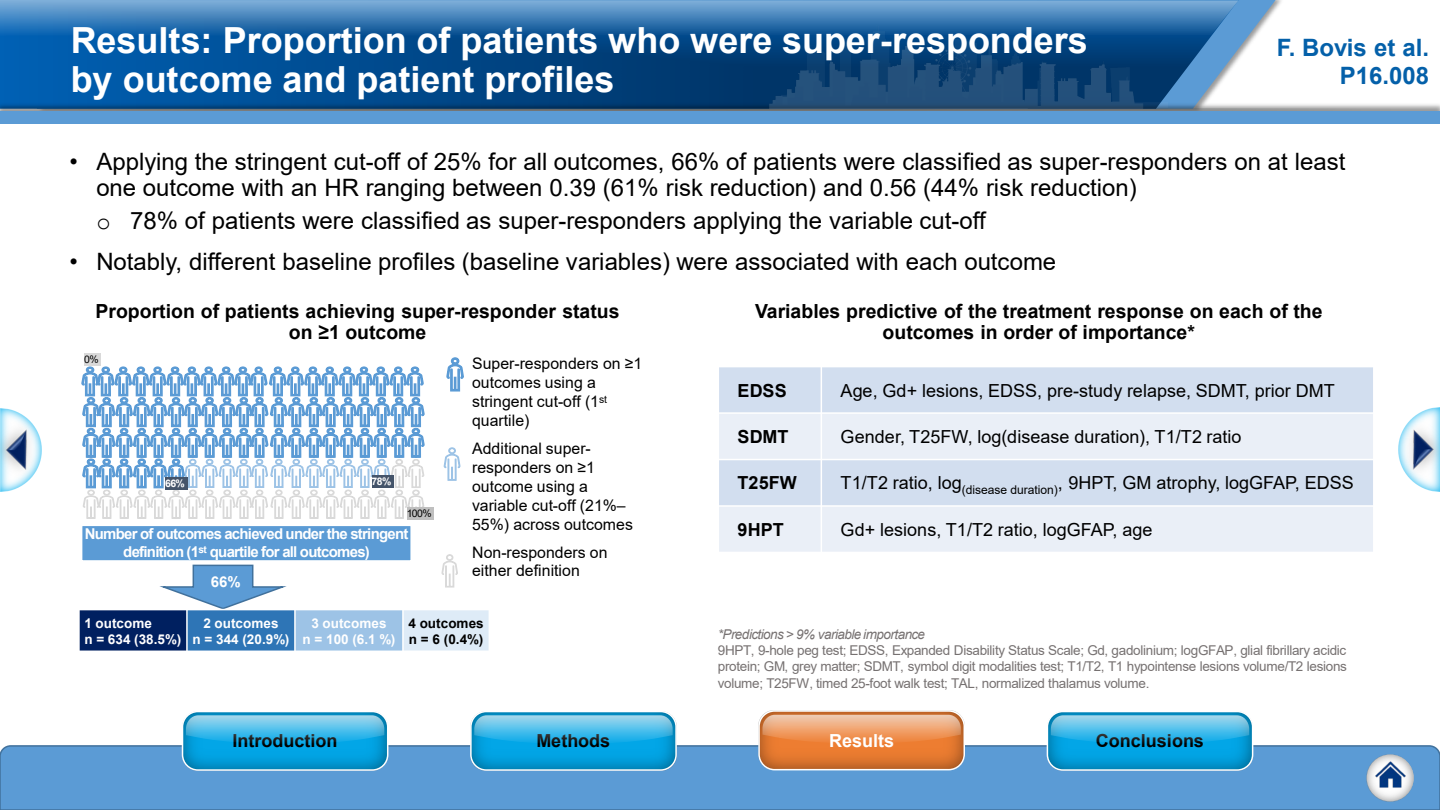
<style>
.page{position:relative;width:1440px;height:810px;background:#fff}
.page>*{position:absolute;margin:0;border:0;box-sizing:border-box;transform-origin:0 0}
.t1{font:700 36px/38.8px "Arial";color:#fff}
.t2{font:24px/26px "Arial";color:#000}
.t3{font:700 24px/28.8px "Arial";color:#0460a9;text-align:right}
.t4{font:700 19.5px/21px "Arial";color:#000;text-align:center}
.t5{font:18px "Arial";color:#000}
.t6{font:700 18px "Arial";color:#000}
.t7{font:700 18px "Arial";color:#fff}
.t8{font:15.9px/18.9px "Arial";color:#000}
.t9{font:700 15px/18px "Arial";letter-spacing:-.045em;color:#fff;text-align:center}
.t10{font:13.5px/16.2px "Arial";letter-spacing:-.025em;color:#767171;text-align:justify}
.t11{font:700 13.5px/16.2px "Arial";letter-spacing:.005em;color:#fff;text-align:center}
.t12{font:italic 13.5px "Arial";letter-spacing:-.04em;color:#767171}
.t13{font:700 13.5px/16.2px "Arial";color:#000}
.t14{font:700 10.5px "Arial";color:#fff}
.t15{font:10.5px "Arial";color:#000}
.s1{font-family:"Courier New"}
</style>
<div class="page">
<div style="left:0;top:745px;width:1440px;height:65px;background:#5b9bd5"></div>
<img style="left:1047px;top:714px;width:206px;height:56px">
<div style="left:1047px;top:711px;width:206px;height:60px;border:2px solid #fff;border-radius:15px"></div>
<svg style="left:1051px;top:715px;width:198px;height:29px;background:#4fbde8"></svg>
<img style="left:471px;top:714px;width:205px;height:56px">
<div style="left:470px;top:711px;width:207px;height:60px;border:2px solid #fff;border-radius:15px"></div>
<svg style="left:474px;top:715px;width:199px;height:29px;background:#4ebde8"></svg>
<img style="left:182px;top:714px;width:206px;height:56px">
<div style="left:182px;top:711px;width:206px;height:60px;border:2px solid #fff;border-radius:15px"></div>
<svg style="left:186px;top:715px;width:198px;height:29px;background:#4fbde8"></svg>
<img style="left:0;top:408px;width:19px;height:84px">
<img style="left:0;top:411px;width:42px;height:76px">
<img style="left:1421px;top:408px;width:19px;height:84px">
<img style="left:1398px;top:412px;width:42px;height:76px">
<img style="left:759px;top:713px;width:205px;height:57px">
<div style="left:758px;top:710px;width:207px;height:60px;border:2px solid #fff;border-radius:15px"></div>
<svg style="left:762px;top:715px;width:199px;height:29px;background:#eda16d"></svg>
<img style="left:1367px;top:754px;width:47px;height:48px">
<img style="left:1373px;top:758px;width:34px;height:33px">
<svg style="left:1239px;top:0;width:37px;height:58px"></svg>
<svg style="left:0;top:36px;width:1239px;height:65px;background:#085192"></svg>
<img style="left:0;top:101px;width:1440px;height:11px">
<div style="left:0;top:112px;width:1440px;height:12px;background:#5b9bd5"></div>
<img style="left:770px;top:36px;width:398px;height:73px">
<svg style="left:0;top:0;width:1239px;height:36px;background:#4180b8"></svg>
<svg style="left:159px;top:564px;width:128px;height:45px"></svg>
<div style="left:79px;top:610px;width:108px;height:43px;background:#002060"></div>
<div style="left:187px;top:610px;width:108px;height:43px;background:#2e75b6"></div>
<div style="left:295px;top:610px;width:108px;height:43px;background:#9dc3e6"></div>
<div style="left:403px;top:610px;width:86px;height:43px;background:#deebf7"></div>
<hr style="left:186px;top:609px;width:2px;height:46px;background:#fff">
<hr style="left:294px;top:609px;width:2px;height:46px;background:#fff">
<hr style="left:402px;top:609px;width:2px;height:46px;background:#fff">
<hr style="left:78px;top:609px;width:2px;height:46px;background:#fff">
<hr style="left:78px;top:651px;width:412px;height:4px;background:#fff">
<div style="left:80px;top:524px;width:333px;height:38px;background:#5b9bd5;border:2px solid #fff"></div>
<svg style="left:446px;top:357px;width:18px;height:35px"></svg>
<svg style="left:443px;top:447px;width:18px;height:34px"></svg>
<svg style="left:442px;top:555px;width:16px;height:32px"></svg>
<svg style="left:81px;top:366px;width:344px;height:152px"></svg>
<div style="left:165px;top:477px;width:23px;height:13px;background:#44546a"></div>
<div style="left:372px;top:475px;width:21px;height:13px;background:#44546a"></div>
<div style="left:407px;top:507px;width:27px;height:13px;background:#bfbfbf"></div>
<div style="left:84px;top:353px;width:16px;height:13px;background:#d9d9d9"></div>
<div style="left:718px;top:367px;width:103px;height:46px;background:#d2deef"></div>
<div style="left:821px;top:367px;width:553px;height:46px;background:#d2deef"></div>
<div style="left:718px;top:413px;width:103px;height:47px;background:#eaeff7"></div>
<div style="left:821px;top:413px;width:553px;height:47px;background:#eaeff7"></div>
<div style="left:718px;top:460px;width:103px;height:46px;background:#d2deef"></div>
<div style="left:821px;top:460px;width:553px;height:46px;background:#d2deef"></div>
<div style="left:718px;top:506px;width:103px;height:46px;background:#eaeff7"></div>
<div style="left:821px;top:506px;width:553px;height:46px;background:#eaeff7"></div>
<hr style="left:821px;top:366px;width:1px;height:187px;background:#fff">
<hr style="left:718px;top:412px;width:657px;height:2px;background:#fff">
<hr style="left:718px;top:459px;width:657px;height:1px;background:#fff">
<hr style="left:718px;top:505px;width:657px;height:2px;background:#fff">
<hr style="left:718px;top:366px;width:1px;height:187px;background:#fff">
<hr style="left:1373px;top:366px;width:2px;height:187px;background:#fff">
<h1 class="t1" style="left:71px;top:22px;width:1019px">Results: Proportion of patients who were super-responders by outcome and patient profiles</h1>
<p class="t3" style="left:1277px;top:33px;width:154px">F. Bovis et al.<br>P16.008</p>
<p class="t2" style="left:96px;top:148px;width:1251px;text-indent:-27px">• Applying the stringent cut-off of 25% for all outcomes, 66% of patients were classified as super-responders on at least one outcome with an HR ranging between 0.39 (61% risk reduction) and 0.56 (44% risk reduction)</p>
<p class="t2" style="left:96px;top:207px;width:891px"><span class="s1">o</span> 78% of patients were classified as super-responders applying the variable cut-off</p>
<p class="t2" style="left:69px;top:248px;width:988px">• Notably, different baseline profiles (baseline variables) were associated with each outcome</p>
<p class="t4" style="left:96px;top:301px;width:526px">Proportion of patients achieving super-responder status on ≥1 outcome</p>
<p class="t4" style="left:755px;top:301px;width:569px">Variables predictive of the treatment response on each of the outcomes in order of importance*</p>
<p class="t15" style="left:84px;top:352px;width:16px">0%</p>
<p class="t14" style="left:165px;top:476px;width:21px">66%</p>
<p class="t14" style="left:372px;top:474px;width:21px">78%</p>
<p class="t15" style="left:407px;top:506px;width:26px">100%</p>
<p class="t9" style="left:85px;top:525px;width:325px">Number of outcomes achieved under the stringent definition (1<sup>st</sup> quartile for all outcomes)</p>
<p class="t9" style="left:211px;top:573px;width:31px">66%</p>
<p class="t8" style="left:472px;top:354px;width:172px">Super-responders on ≥1 outcomes using a stringent cut-off (1<sup>st </sup>quartile)</p>
<p class="t8" style="left:472px;top:439px;width:162px">Additional super&shy;responders on ≥1 outcome using a variable cut-off (21%–<br>55%) across outcomes</p>
<p class="t8" style="left:472px;top:542px;width:137px">Non-responders on either definition</p>
<p class="t11" style="left:84px;top:615px;width:98px;text-align:left">1 outcome<br>n = 634 (38.5%)</p>
<p class="t11" style="left:193px;top:615px;width:98px">2 outcomes<br>n = 344 (20.9%)</p>
<p class="t11" style="left:303px;top:615px;width:94px">3 outcomes<br>n = 100 (6.1 %)</p>
<p class="t13" style="left:409px;top:615px;width:77px">4 outcomes n = 6 (0.4%)</p>
<p class="t6" style="left:738px;top:378px;width:51px">EDSS</p>
<p class="t5" style="left:841px;top:378px;width:496px">Age, Gd+ lesions, EDSS, pre-study relapse, SDMT, prior DMT</p>
<p class="t6" style="left:738px;top:424px;width:52px">SDMT</p>
<p class="t5" style="left:841px;top:424px;width:402px">Gender, T25FW, log(disease duration), T1/T2 ratio</p>
<p class="t6" style="left:738px;top:470px;width:61px">T25FW</p>
<p class="t5" style="left:841px;top:471px;width:515px">T1/T2 ratio, log<sub>(disease</sub> <sub>duration)</sub>, 9HPT, GM atrophy, logGFAP, EDSS</p>
<p class="t6" style="left:738px;top:517px;width:48px">9HPT</p>
<p class="t5" style="left:841px;top:517px;width:313px">Gd+ lesions, T1/T2 ratio, logGFAP, age</p>
<p class="t12" style="left:718px;top:625px;width:209px">*Predictions &gt; 9% variable importance</p>
<p class="t10" style="left:718px;top:642px;width:631px">9HPT, 9-hole peg test; EDSS, Expanded Disability Status Scale; Gd, gadolinium; logGFAP, glial fibrillary acidic protein; GM, grey matter; SDMT, symbol digit modalities test; T1/T2, T1 hypointense lesions volume/T2 lesions volume; T25FW, timed 25-foot walk test; TAL, normalized thalamus volume.</p>
<p class="t6" style="left:233px;top:728px;width:106px">Introduction</p>
<p class="t6" style="left:536px;top:728px;width:75px">Methods</p>
<p class="t7" style="left:829px;top:728px;width:67px">Results</p>
<p class="t6" style="left:1096px;top:728px;width:110px">Conclusions</p>
</div>
